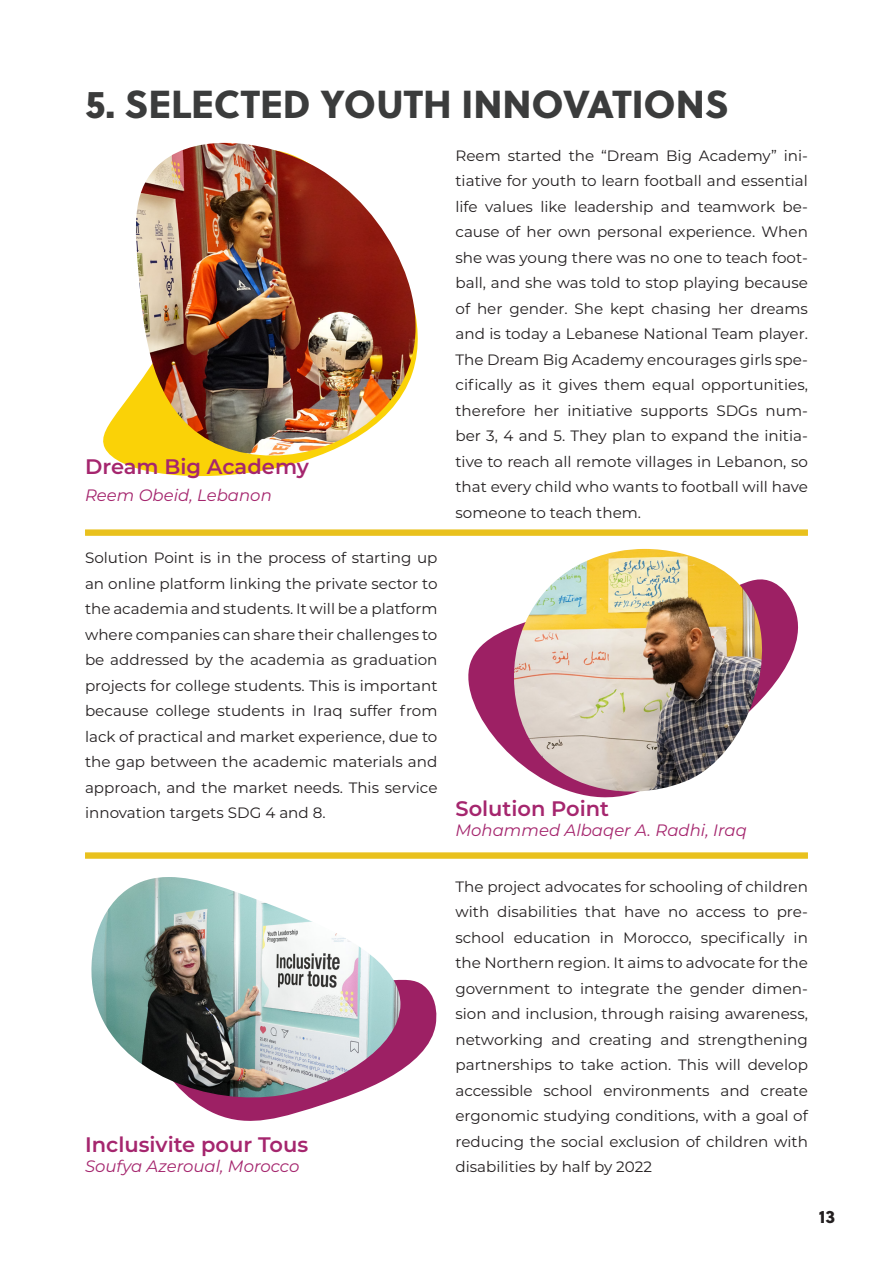
<style>
.page{position:relative;width:893px;height:1263px;background:#fff}
.page>*{position:absolute;margin:0;border:0;box-sizing:border-box;transform-origin:0 0}
.t1{font:39px "Soleil Xb";color:#3b3c3c}
.t2{font:600 21px "Montserrat";color:#a5266e}
.t3{font:18px "Soleil Xb";color:#231f20}
.t4{font:italic 16.5px "Montserrat";color:#a5266e}
.t5{font:15px/25.5px "Montserrat";color:#231f20;text-align:justify}
</style>
<div class="page">
<svg style="left:103px;top:142px;width:215px;height:335px"></svg>
<img style="left:131px;top:143px;width:287px;height:313px">
<svg style="left:85px;top:529px;width:723px;height:7px;background:#eac630"></svg>
<svg style="left:468px;top:580px;width:330px;height:218px"></svg>
<img style="left:502px;top:549px;width:266px;height:247px">
<svg style="left:85px;top:852px;width:723px;height:7px;background:#eac631"></svg>
<svg style="left:199px;top:979px;width:238px;height:142px"></svg>
<img style="left:91px;top:877px;width:309px;height:228px">
<h1 class="t1" style="left:85px;top:73px;width:645px">5. SELECTED YOUTH INNOVATIONS</h1>
<p class="t5" style="left:455px;top:142px;width:354px">Reem started the “Dream Big Academy” ini&shy;tiative for youth to learn football and essential life values like leadership and teamwork be&shy;cause of her own personal experience. When she was young there was no one to teach foot&shy;ball, and she was told to stop playing because of her gender. She kept chasing her dreams and is today a Lebanese National Team player.<br>The Dream Big Academy encourages girls spe&shy;cifically as it gives them equal opportunities, therefore her initiative supports SDGs num&shy;ber 3, 4 and 5. They plan to expand the initia&shy;tive to reach all remote villages in Lebanon, so that every child who wants to football will have someone to teach them.</p>
<h2 class="t2" style="left:85px;top:452px;width:225px">Dream Big Academy</h2>
<p class="t4" style="left:85px;top:484px;width:188px">Reem Obeid, Lebanon</p>
<p class="t5" style="left:85px;top:545px;width:354px">Solution Point is in the process of starting up an online platform linking the private sector to the academia and students. It will be a platform where companies can share their challenges to be addressed by the academia as graduation projects for college students. This is important because college students in Iraq suffer from lack of practical and market experience, due to the gap between the academic materials and approach, and the market needs. This service innovation targets SDG 4 and 8.</p>
<h2 class="t2" style="left:455px;top:794px;width:155px">Solution Point</h2>
<p class="t4" style="left:455px;top:819px;width:293px">Mohammed Albaqer A. Radhi, Iraq</p>
<h2 class="t2" style="left:85px;top:1129px;width:225px">Inclusivite pour Tous</h2>
<p class="t4" style="left:85px;top:1154px;width:216px">Soufya Azeroual, Morocco</p>
<p class="t5" style="left:455px;top:873px;width:354px">The project advocates for schooling of children with disabilities that have no access to pre&shy;school education in Morocco, specifically in the Northern region. It aims to advocate for the government to integrate the gender dimen&shy;sion and inclusion, through raising awareness, networking and creating and strengthening partnerships to take action. This will develop accessible school environments and create ergonomic studying conditions, with a goal of reducing the social exclusion of children with disabilities by half by 2022</p>
<p class="t3" style="left:819px;top:1202px;width:18px">13</p>
</div>
